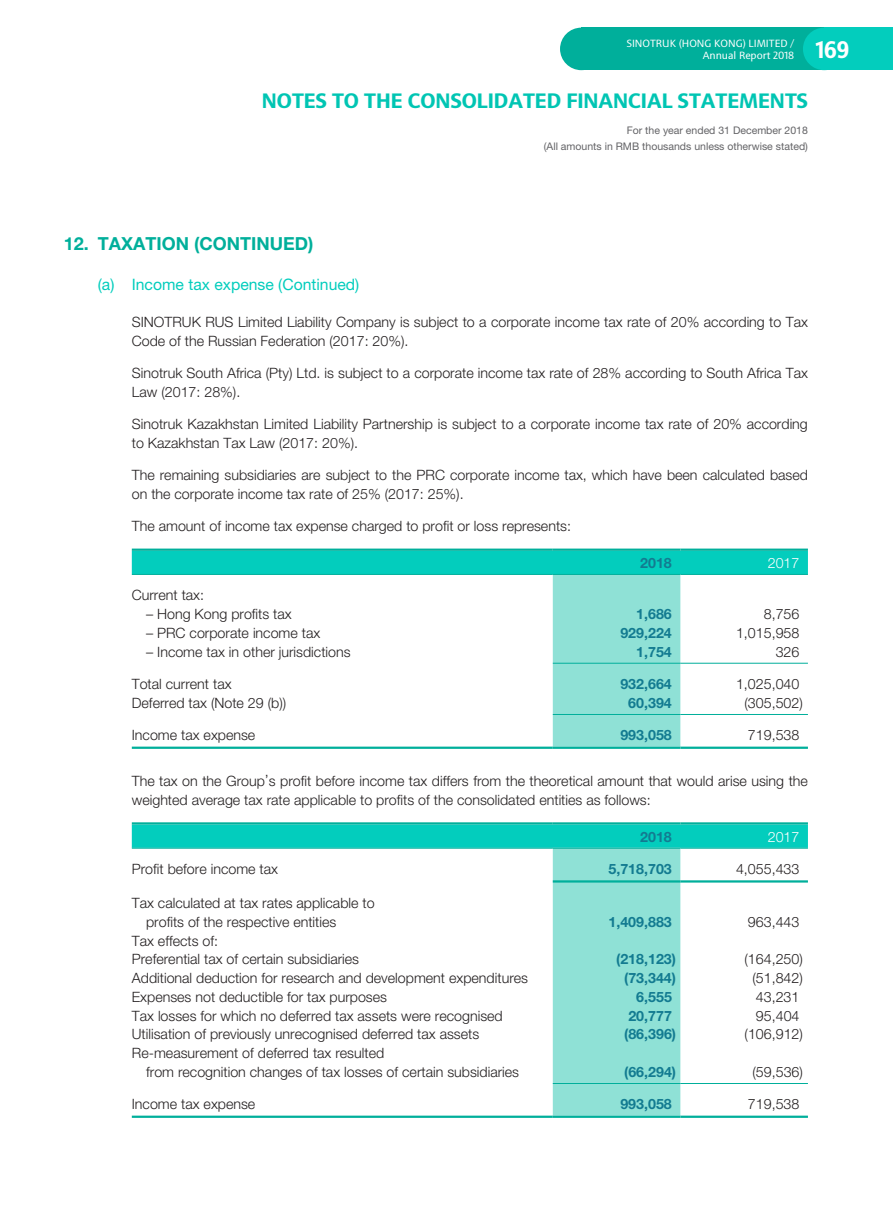
<style>
.page{position:relative;width:893px;height:1212px;background:#fff}
.page>*{position:absolute;margin:0;border:0;box-sizing:border-box;transform-origin:0 0}
.t1{font:700 24px "Sinova Pro";color:#fff;scale:.9 1}
.t2{font:700 21px "Sinova Pro";color:#00c5b3}
._3__標題{font:700 18px "Helvetica Neue LT Std";color:#00af9b}
._4__副標題{font:15.75px "Helvetica Neue LT Std";color:#03cdbd}
._1__內文{font:300 14.25px/18.8px "Helvetica Neue LT Std";color:#231f20}
._1__內文-2{font:700 14.25px "Helvetica Neue LT Std";color:#137b91}
._1__內文-3{font:300 14.25px "Helvetica Neue LT Std";color:#fff}
.t3{font:10.5px/15px "Helvetica Neue LT Std";color:#636366;text-align:right}
.t4{font:10.5px/12px "Sinova Pro";color:#fff;text-align:right}
</style>
<div class="page">
<div style="left:560px;top:28px;width:43px;height:42px;background:#00af9b;border-radius:50%"></div>
<div style="left:581px;top:28px;width:312px;height:42px;background:#00af9b"></div>
<div style="left:803px;top:28px;width:42px;height:42px;background:#03cdbd;border-radius:50%"></div>
<div style="left:824px;top:28px;width:69px;height:42px;background:#03cdbd"></div>
<svg style="left:132px;top:551px;width:676px;height:196px"></svg>
<hr style="left:132px;top:548px;width:421px;height:3px;background:#00af9b">
<hr style="left:553px;top:548px;width:127px;height:3px;background:#00af9b">
<hr style="left:680px;top:548px;width:128px;height:3px;background:#00af9b">
<hr style="left:132px;top:574px;width:421px;height:1px;background:#00af9b">
<hr style="left:553px;top:574px;width:127px;height:1px;background:#00af9b">
<hr style="left:680px;top:574px;width:128px;height:1px;background:#00af9b">
<hr style="left:553px;top:663px;width:127px;height:1px;background:#00af9b">
<hr style="left:680px;top:663px;width:128px;height:1px;background:#00af9b">
<hr style="left:553px;top:714px;width:127px;height:1px;background:#00af9b">
<hr style="left:680px;top:714px;width:128px;height:1px;background:#00af9b">
<hr style="left:132px;top:747px;width:421px;height:2px;background:#00af9b">
<hr style="left:553px;top:747px;width:127px;height:2px;background:#00af9b">
<hr style="left:680px;top:747px;width:128px;height:2px;background:#00af9b">
<svg style="left:132px;top:824px;width:676px;height:291px"></svg>
<hr style="left:132px;top:822px;width:421px;height:2px;background:#00af9b">
<hr style="left:553px;top:822px;width:127px;height:2px;background:#00af9b">
<hr style="left:680px;top:822px;width:128px;height:2px;background:#00af9b">
<hr style="left:132px;top:848px;width:421px;height:1px;background:#00af9b">
<hr style="left:553px;top:848px;width:127px;height:1px;background:#00af9b">
<hr style="left:680px;top:848px;width:128px;height:1px;background:#00af9b">
<hr style="left:553px;top:880px;width:127px;height:2px;background:#00af9b">
<hr style="left:680px;top:880px;width:128px;height:2px;background:#00af9b">
<hr style="left:553px;top:1083px;width:127px;height:1px;background:#00af9b">
<hr style="left:680px;top:1083px;width:128px;height:1px;background:#00af9b">
<hr style="left:132px;top:1115px;width:421px;height:3px;background:#00af9b">
<hr style="left:553px;top:1115px;width:127px;height:3px;background:#00af9b">
<hr style="left:680px;top:1115px;width:128px;height:3px;background:#00af9b">
<p class="t4" style="left:627px;top:37px;width:169px">SINOTRUK (HONG KONG) LIMITED /<br>Annual Report 2018</p>
<h1 class="t1" style="left:816px;top:36px;width:39px">169</h1>
<h2 class="t2" style="left:262px;top:88px;width:548px">NOTES TO THE CONSOLIDATED FINANCIAL STATEMENTS</h2>
<p class="t3" style="left:544px;top:123px;width:266px">For the year ended 31 December 2018<br>(All amounts in RMB thousands unless otherwise stated)</p>
<p class="_3__標題" style="left:64px;top:232px;width:251px">12. TAXATION (CONTINUED)</p>
<p class="_4__副標題" style="left:98px;top:275px;width:263px">(a) Income tax expense (Continued)</p>
<p class="_1__內文" style="left:132px;top:312px;width:678px">SINOTRUK RUS Limited Liability Company is subject to a corporate income tax rate of 20% according to Tax<br>Code of the Russian Federation (2017: 20%).</p>
<p class="_1__內文" style="left:132px;top:363px;width:678px">Sinotruk South Africa (Pty) Ltd. is subject to a corporate income tax rate of 28% according to South Africa Tax<br>Law (2017: 28%).</p>
<p class="_1__內文" style="left:132px;top:414px;width:677px">Sinotruk Kazakhstan Limited Liability Partnership is subject to a corporate income tax rate of 20% according to Kazakhstan Tax Law (2017: 20%).</p>
<p class="_1__內文" style="left:132px;top:465px;width:678px">The remaining subsidiaries are subject to the PRC corporate income tax, which have been calculated based on the corporate income tax rate of 25% (2017: 25%).</p>
<p class="_1__內文" style="left:132px;top:516px;width:441px">The amount of income tax expense charged to profit or loss represents:</p>
<p class="_1__內文-2" style="left:640px;top:554px;width:33px">2018</p>
<p class="_1__內文-3" style="left:768px;top:554px;width:33px">2017</p>
<p class="_1__內文" style="left:132px;top:585px;width:74px">Current tax:</p>
<p class="_1__內文" style="left:146px;top:604px;width:147px">– Hong Kong profits tax</p>
<p class="_1__內文-2" style="left:636px;top:605px;width:37px">1,686</p>
<p class="_1__內文" style="left:764px;top:604px;width:37px">8,756</p>
<p class="_1__內文" style="left:146px;top:623px;width:176px">– PRC corporate income tax</p>
<p class="_1__內文-2" style="left:620px;top:624px;width:53px">929,224</p>
<p class="_1__內文" style="left:736px;top:623px;width:65px">1,015,958</p>
<p class="_1__內文" style="left:146px;top:642px;width:206px">– Income tax in other jurisdictions</p>
<p class="_1__內文-2" style="left:636px;top:643px;width:37px">1,754</p>
<p class="_1__內文" style="left:776px;top:642px;width:25px">326</p>
<p class="_1__內文" style="left:132px;top:674px;width:101px">Total current tax</p>
<p class="_1__內文-2" style="left:620px;top:675px;width:53px">932,664</p>
<p class="_1__內文" style="left:736px;top:674px;width:65px">1,025,040</p>
<p class="_1__內文" style="left:132px;top:693px;width:156px">Deferred tax (Note 29 (b))</p>
<p class="_1__內文-2" style="left:628px;top:694px;width:45px">60,394</p>
<p class="_1__內文" style="left:744px;top:693px;width:60px">(305,502)</p>
<p class="_1__內文" style="left:132px;top:725px;width:125px">Income tax expense</p>
<p class="_1__內文-2" style="left:620px;top:726px;width:53px">993,058</p>
<p class="_1__內文" style="left:748px;top:725px;width:53px">719,538</p>
<p class="_1__內文" style="left:132px;top:771px;width:678px">The tax on the Group’s profit before income tax differs from the theoretical amount that would arise using the weighted average tax rate applicable to profits of the consolidated entities as follows:</p>
<p class="_1__內文-2" style="left:640px;top:827px;width:33px">2018</p>
<p class="_1__內文-3" style="left:768px;top:828px;width:33px">2017</p>
<p class="_1__內文" style="left:132px;top:859px;width:148px">Profit before income tax</p>
<p class="_1__內文-2" style="left:608px;top:860px;width:65px">5,718,703</p>
<p class="_1__內文" style="left:736px;top:859px;width:65px">4,055,433</p>
<p class="_1__內文" style="left:132px;top:893px;width:244px">Tax calculated at tax rates applicable to</p>
<p class="_1__內文" style="left:146px;top:912px;width:192px">profits of the respective entities</p>
<p class="_1__內文-2" style="left:608px;top:913px;width:65px">1,409,883</p>
<p class="_1__內文" style="left:748px;top:912px;width:53px">963,443</p>
<p class="_1__內文" style="left:132px;top:931px;width:88px">Tax effects of:</p>
<p class="_1__內文" style="left:132px;top:949px;width:229px">Preferential tax of certain subsidiaries</p>
<p class="_1__內文-2" style="left:616px;top:950px;width:61px">(218,123)</p>
<p class="_1__內文" style="left:744px;top:949px;width:60px">(164,250)</p>
<p class="_1__內文" style="left:132px;top:968px;width:398px">Additional deduction for research and development expenditures</p>
<p class="_1__內文-2" style="left:624px;top:969px;width:54px">(73,344)</p>
<p class="_1__內文" style="left:752px;top:968px;width:52px">(51,842)</p>
<p class="_1__內文" style="left:132px;top:987px;width:257px">Expenses not deductible for tax purposes</p>
<p class="_1__內文-2" style="left:636px;top:988px;width:37px">6,555</p>
<p class="_1__內文" style="left:756px;top:987px;width:45px">43,231</p>
<p class="_1__內文" style="left:132px;top:1006px;width:372px">Tax losses for which no deferred tax assets were recognised</p>
<p class="_1__內文-2" style="left:628px;top:1007px;width:45px">20,777</p>
<p class="_1__內文" style="left:756px;top:1006px;width:45px">95,404</p>
<p class="_1__內文" style="left:132px;top:1024px;width:349px">Utilisation of previously unrecognised deferred tax assets</p>
<p class="_1__內文-2" style="left:624px;top:1025px;width:54px">(86,396)</p>
<p class="_1__內文" style="left:745px;top:1024px;width:60px">(106,912)</p>
<p class="_1__內文" style="left:132px;top:1043px;width:254px">Re-measurement of deferred tax resulted</p>
<p class="_1__內文" style="left:146px;top:1062px;width:374px">from recognition changes of tax losses of certain subsidiaries</p>
<p class="_1__內文-2" style="left:624px;top:1063px;width:54px">(66,294)</p>
<p class="_1__內文" style="left:752px;top:1062px;width:52px">(59,536)</p>
<p class="_1__內文" style="left:132px;top:1094px;width:125px">Income tax expense</p>
<p class="_1__內文-2" style="left:620px;top:1095px;width:53px">993,058</p>
<p class="_1__內文" style="left:748px;top:1094px;width:53px">719,538</p>
</div>
